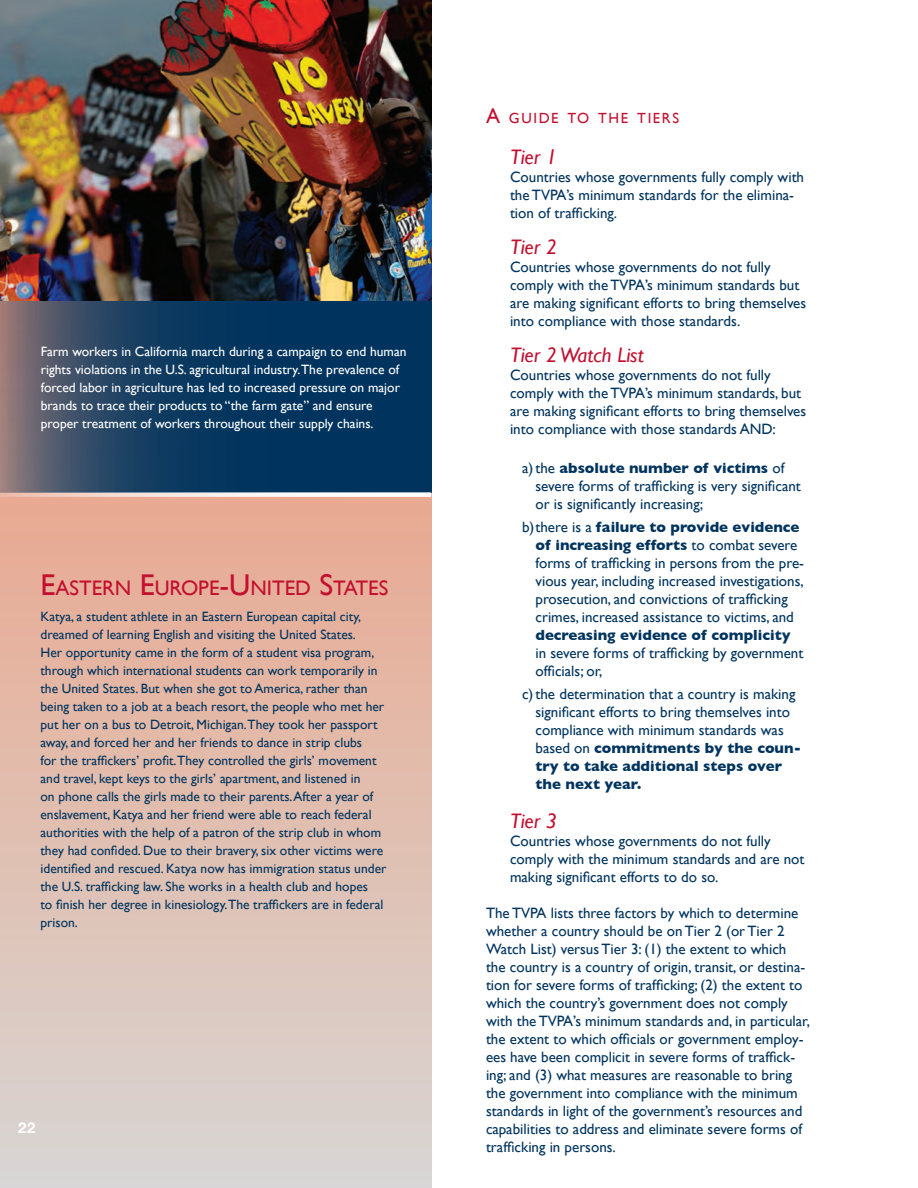
<style>
.page{position:relative;width:918px;height:1188px;background:#fff}
.page>*{position:absolute;margin:0;border:0;box-sizing:border-box;transform-origin:0 0}
.t1{font:italic 21px "Gill Sans";color:#c3102f}
.t2{font:21px "Gill Sans";color:#c3102f}
.t3{font:15px/18px "Gill Sans";color:#00345e}
.t4{font:700 15px "Gill Sans";color:#00345e}
.t5{font:700 15px "Helvetica Neue LT Std";color:#fff}
.t6{font:14.7px "Gill Sans";letter-spacing:.105em;color:#c3102f}
.t7{font:13.5px/18px "Gill Sans";color:#00345e}
.t8{font:13.5px/18px "Gill Sans";color:#fff}
.s1{font-size:30px}
.s2{font-size:21px}
.s3{font-weight:700}
</style>
<div class="page">
<svg style="left:0;top:497px;width:431px;height:691px;background:#e0bfb2"></svg>
<img style="left:0;top:0;width:431px;height:301px">
<svg style="left:0;top:301px;width:431px;height:191px;background:#1b4062"></svg>
<svg style="left:0;top:492px;width:431px;height:5px"></svg>
<p class="t8" style="left:41px;top:342px;width:367px">Farm workers in California march during a campaign to end human rights violations in the U.S. agricultural industry.The prevalence of forced labor in agriculture has led to increased pressure on major brands to trace their products to “the farm gate” and ensure proper treatment of workers throughout their supply chains.</p>
<h1 class="t2" style="left:40px;top:576px;width:349px"><span class="s1">E</span>ASTERN <span class="s1">E</span>UROPE<span class="s1">-U</span> NITED <span class="s1">S</span>TATES</h1>
<p class="t7" style="left:40px;top:607px;width:348px">Katya, a student athlete in an Eastern European capital city, dreamed of learning English and visiting the United States.<br>Her opportunity came in the form of a student visa program, through which international students can work temporarily in the United States. But when she got to America, rather than being taken to a job at a beach resort, the people who met her put her on a bus to Detroit, Michigan.They took her passport away, and forced her and her friends to dance in strip clubs<br>for the traffickers’ profit.They controlled the girls’ movement and travel, kept keys to the girls’ apartment, and listened in<br>on phone calls the girls made to their parents. After a year of enslavement, Katya and her friend were able to reach federal authorities with the help of a patron of the strip club in whom they had confided. Due to their bravery, six other victims were identified and rescued. Katya now has immigration status under the U.S. trafficking law. She works in a health club and hopes<br>to finish her degree in kinesiology.The traffickers are in federal prison.</p>
<p class="t5" style="left:18px;top:1119px;width:19px">22</p>
<p class="t6" style="left:486px;top:109px;width:195px"><span class="s2">A</span> GUIDE TO THE TIERS</p>
<h1 class="t1" style="left:510px;top:145px;width:49px">Tier 1</h1>
<p class="t3" style="left:510px;top:168px;width:296px">Countries whose governments fully comply with the TVPA’s minimum standards for the elimina&shy;tion of trafficking.</p>
<h1 class="t1" style="left:510px;top:235px;width:49px">Tier 2</h1>
<p class="t3" style="left:510px;top:258px;width:298px">Countries whose governments do not fully comply with the TVPA’s minimum standards but are making significant efforts to bring themselves into compliance with those standards.</p>
<h1 class="t1" style="left:510px;top:343px;width:135px">Tier 2 Watch List</h1>
<p class="t3" style="left:510px;top:366px;width:298px">Countries whose governments do not fully comply with the TVPA’s minimum standards, but are making significant efforts to bring themselves into compliance with those standards AND:</p>
<p class="t3" style="left:536px;top:458px;width:267px;text-indent:-14px">a)the <span class="s3">absolute number of victims</span> of severe forms of trafficking is very significant or is significantly increasing;</p>
<p class="t3" style="left:536px;top:518px;width:270px;text-indent:-14px">b)there is a <span class="s3">failure to provide evidence of increasing efforts</span> to combat severe forms of trafficking in persons from the pre&shy;vious year, including increased investigations, prosecution, and convictions of trafficking crimes, increased assistance to victims, and</p>
<p class="t4" style="left:536px;top:626px;width:257px">decreasing evidence of complicity</p>
<p class="t3" style="left:536px;top:644px;width:269px">in severe forms of trafficking by government officials; or,</p>
<p class="t3" style="left:536px;top:685px;width:267px;text-indent:-14px">c)the determination that a country is making significant efforts to bring themselves into compliance with minimum standards was based on <span class="s3">commitments by the coun&shy;try to take additional steps over the next year.</span></p>
<h1 class="t1" style="left:510px;top:809px;width:49px">Tier 3</h1>
<p class="t3" style="left:510px;top:832px;width:296px">Countries whose governments do not fully comply with the minimum standards and are not making significant efforts to do so.</p>
<p class="t3" style="left:486px;top:904px;width:325px">The TVPA lists three factors by which to determine whether a country should be on Tier 2 (or Tier 2<br>Watch List) versus Tier 3: (1) the extent to which<br>the country is a country of origin, transit, or destina&shy;tion for severe forms of trafficking; (2) the extent to which the country’s government does not comply with the TVPA’s minimum standards and, in particular, the extent to which officials or government employ&shy;ees have been complicit in severe forms of traffick&shy;ing; and (3) what measures are reasonable to bring the government into compliance with the minimum standards in light of the government’s resources and capabilities to address and eliminate severe forms of trafficking in persons.</p>
</div>
